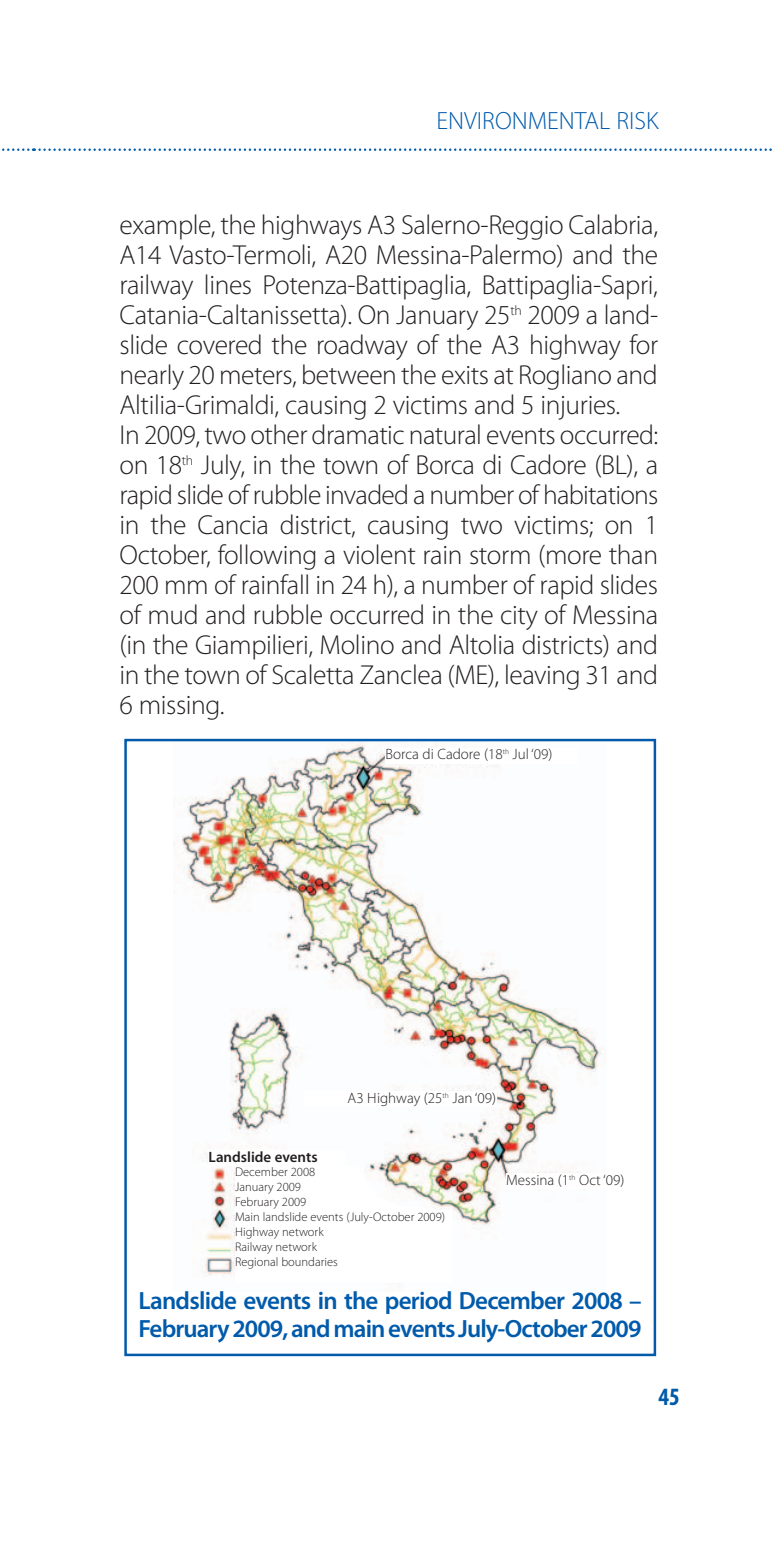
<style>
.page{position:relative;width:780px;height:1560px;background:#fff}
.page>*{position:absolute;margin:0;border:0;box-sizing:border-box;transform-origin:0 0}
.t1{font:300 27.5px/30px "Myriad Pro";letter-spacing:-.015em;color:#231f20}
.t2{font:600 25px/27.5px "Myriad Pro";letter-spacing:-.035em;color:#015aaa}
.t3{font:300 25px "Myriad Pro";color:#015aaa}
.t4{font:700 condensed 25px "Myriad Pro";color:#015aaa}
.t5{font:300 15px "Myriad Pro";color:#231f20}
.t6{font:600 15px "Myriad Pro";color:#231f20}
.t7{font:300 12.5px/15px "Myriad Pro";color:#231f20}
</style>
<div class="page">
<img style="left:174px;top:741px;width:433px;height:546px">
<div style="left:124px;top:738px;width:532px;height:617px;border:2px solid #015aaa"></div>
<svg style="left:2px;top:148px;width:769px;height:3px"></svg>
<div style="left:385px;top:748px;width:192px;height:15px;background:#fff"></div>
<div style="left:304px;top:1091px;width:192px;height:15px;background:#fff"></div>
<div style="left:506px;top:1173px;width:136px;height:15px;background:#fff"></div>
<div style="left:209px;top:1150px;width:136px;height:15px;background:#fff"></div>
<svg style="left:235px;top:1166px;width:218px;height:116px"></svg>
<p class="t3" style="left:436px;top:111px;width:223px">ENVIRONMENTAL RISK</p>
<p class="t1" style="left:119px;top:212px;width:540px">example, the highways A3 Salerno-Reggio Calabria, A14 Vasto-Termoli, A20 Messina-Palermo) and the railway lines Potenza-Battipaglia, Battipaglia-Sapri, Catania-Caltanissetta). On January 25<sup>th</sup> 2009 a land&shy;slide covered the roadway of the A3 highway for nearly 20 meters, between the exits at Rogliano and Altilia-Grimaldi, causing 2 victims and 5 injuries.<br>In 2009, two other dramatic natural events occurred: on 18<sup>th</sup> July, in the town of Borca di Cadore (BL), a rapid slide of rubble invaded a number of habitations in the Cancia district, causing two victims; on 1<br>October, following a violent rain storm (more than 200 mm of rainfall in 24 h), a number of rapid slides of mud and rubble occurred in the city of Messina (in the Giampilieri, Molino and Altolia districts) and in the town of Scaletta Zanclea (ME), leaving 31 and 6 missing.</p>
<p class="t5" style="left:385px;top:748px;width:168px">Borca di Cadore (18<sup>th</sup> Jul ‘09)</p>
<p class="t5" style="left:347px;top:1091px;width:150px">A3 Highway (25<sup>th</sup> Jan ‘09)</p>
<p class="t6" style="left:209px;top:1150px;width:110px">Landslide events</p>
<p class="t7" style="left:235px;top:1164px;width:211px">December 2008<br>January 2009<br>February 2009<br>Main landslide events (July-October 2009)<br>Highway network<br>Railway network<br>Regional boundaries</p>
<p class="t5" style="left:506px;top:1173px;width:120px">Messina (1<sup>th</sup> Oct ‘09)</p>
<p class="t2" style="left:138px;top:1288px;width:504px">Landslide events in the period December 2008 –<br>February 2009, and main events July-October 2009</p>
<p class="t4" style="left:658px;top:1387px;width:23px">45</p>
</div>
